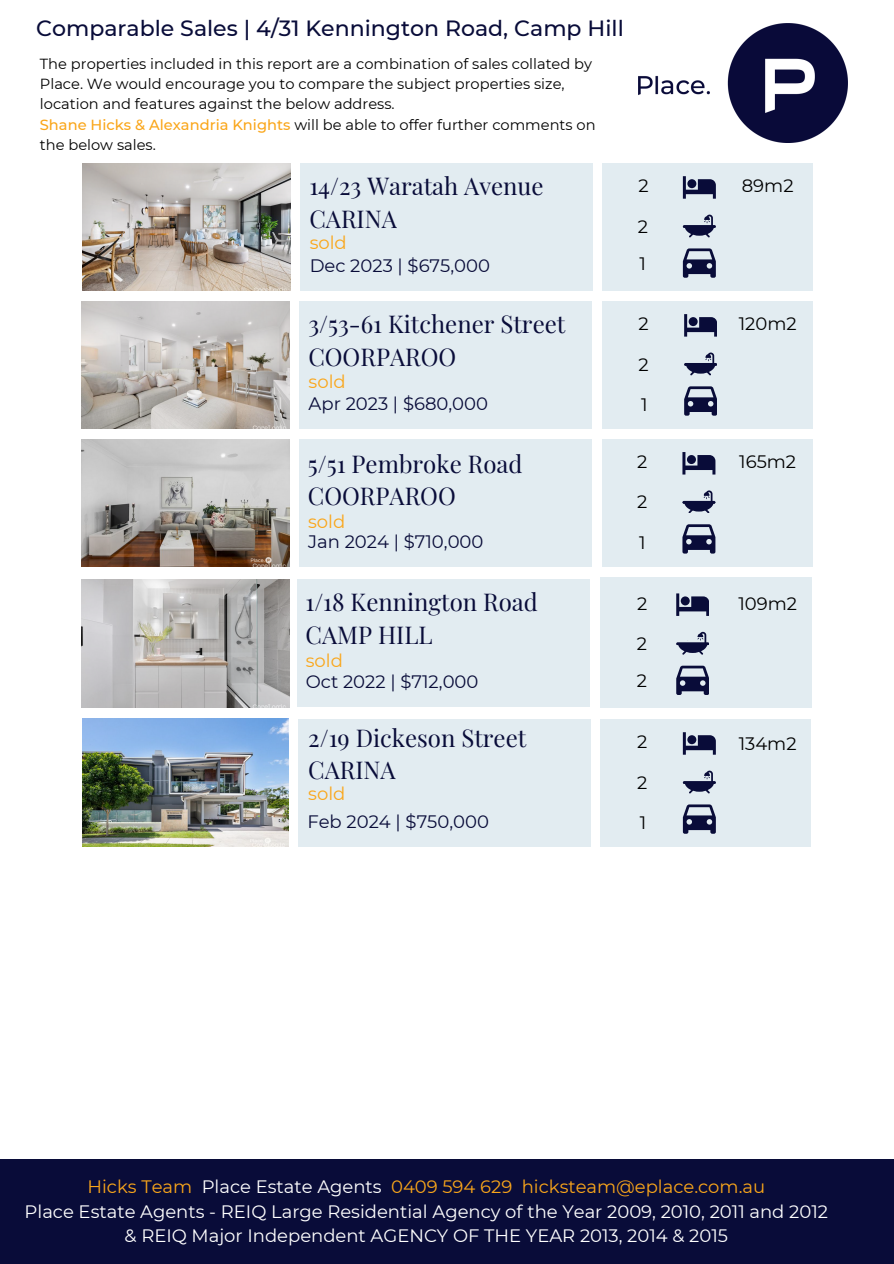
<style>
.page{position:relative;width:894px;height:1264px;background:#fff}
.page>*{position:absolute;margin:0;border:0;box-sizing:border-box;transform-origin:0 0}
.t1{font:24px/32.7px "Playfair Display";color:#090c39}
.t2{font:500 22.05px "Montserrat";color:#090c39}
.t3{font:18px/24.8px "Montserrat";color:#fff;text-align:center}
.t4{font:18px "Montserrat";color:#090c39}
.t5{font:18px "Montserrat";color:#000}
.t6{font:18px "Montserrat";color:#faa61a}
.t7{font:14.55px/20.1px "Montserrat";color:#000}
.s1{font-weight:500;color:#faa61a}
.s2{color:#faa61a}
</style>
<div class="page">
<img style="left:638px;top:23px;width:209px;height:120px">
<div style="left:0;top:1159px;width:893px;height:104px;background:#090c39"></div>
<img style="left:82px;top:163px;width:208px;height:127px">
<div style="left:300px;top:163px;width:293px;height:127px;background:#e2ecf1"></div>
<div style="left:602px;top:163px;width:210px;height:127px;background:#e2ecf1"></div>
<svg style="left:682px;top:176px;width:33px;height:23px"></svg>
<svg style="left:682px;top:248px;width:33px;height:30px"></svg>
<svg style="left:682px;top:215px;width:33px;height:22px"></svg>
<div style="left:673px;top:209px;width:29px;height:14px;background:#e2ecf1"></div>
<img style="left:81px;top:580px;width:208px;height:127px">
<div style="left:297px;top:580px;width:292px;height:127px;background:#e2ecf1"></div>
<img style="left:81px;top:439px;width:208px;height:127px">
<div style="left:299px;top:439px;width:292px;height:127px;background:#e2ecf1"></div>
<div style="left:601px;top:439px;width:210px;height:127px;background:#e2ecf1"></div>
<svg style="left:682px;top:452px;width:33px;height:22px"></svg>
<svg style="left:682px;top:524px;width:32px;height:29px"></svg>
<svg style="left:682px;top:490px;width:32px;height:23px"></svg>
<div style="left:673px;top:485px;width:29px;height:13px;background:#e2ecf1"></div>
<img style="left:81px;top:301px;width:208px;height:127px">
<div style="left:299px;top:301px;width:293px;height:127px;background:#e2ecf1"></div>
<div style="left:601px;top:301px;width:210px;height:127px;background:#e2ecf1"></div>
<svg style="left:684px;top:314px;width:32px;height:22px"></svg>
<svg style="left:684px;top:386px;width:32px;height:29px"></svg>
<svg style="left:684px;top:352px;width:32px;height:23px"></svg>
<div style="left:675px;top:347px;width:28px;height:13px;background:#e2ecf1"></div>
<div style="left:600px;top:577px;width:211px;height:130px;background:#e2ecf1"></div>
<svg style="left:676px;top:593px;width:32px;height:23px"></svg>
<svg style="left:676px;top:665px;width:32px;height:30px"></svg>
<svg style="left:676px;top:632px;width:32px;height:22px"></svg>
<div style="left:667px;top:626px;width:29px;height:14px;background:#e2ecf1"></div>
<img style="left:82px;top:718px;width:206px;height:128px">
<div style="left:298px;top:719px;width:292px;height:127px;background:#e2ecf1"></div>
<div style="left:600px;top:719px;width:210px;height:127px;background:#e2ecf1"></div>
<svg style="left:682px;top:732px;width:33px;height:22px"></svg>
<svg style="left:682px;top:804px;width:33px;height:29px"></svg>
<svg style="left:682px;top:770px;width:33px;height:23px"></svg>
<div style="left:673px;top:765px;width:29px;height:13px;background:#e2ecf1"></div>
<p class="t2" style="left:36px;top:15px;width:589px">Comparable Sales | 4/31 Kennington Road, Camp Hill</p>
<p class="t7" style="left:40px;top:54px;width:553px">The properties included in this report are a combination of sales collated by<br>Place. We would encourage you to compare the subject properties size, location and features against the below address.</p>
<p class="t7" style="left:40px;top:114px;width:557px"><span class="s1">Shane Hicks &amp; Alexandria Knights</span> will be able to offer further comments on the below sales.</p>
<p class="t1" style="left:309px;top:169px;width:236px">14/23 Waratah Avenue</p>
<p class="t5" style="left:741px;top:175px;width:53px">89m2</p>
<p class="t1" style="left:309px;top:201px;width:89px">CARINA</p>
<p class="t4" style="left:309px;top:254px;width:182px">Dec 2023 | $675,000</p>
<h3 class="t5" style="left:638px;top:175px;width:12px">2</h3>
<h3 class="t5" style="left:637px;top:215px;width:12px">2</h3>
<p class="t6" style="left:309px;top:231px;width:39px">sold</p>
<p class="t5" style="left:639px;top:252px;width:8px">1</p>
<p class="t1" style="left:308px;top:306px;width:258px">3/53-61 Kitchener Street</p>
<h3 class="t5" style="left:738px;top:313px;width:59px">120m2</h3>
<p class="t1" style="left:308px;top:339px;width:149px">COORPAROO</p>
<p class="t4" style="left:308px;top:392px;width:181px">Apr 2023 | $680,000</p>
<h3 class="t5" style="left:638px;top:313px;width:12px">2</h3>
<h2 class="t5" style="left:638px;top:353px;width:12px">2</h2>
<h3 class="t5" style="left:641px;top:393px;width:8px">1</h3>
<p class="t6" style="left:308px;top:371px;width:39px">sold</p>
<p class="t1" style="left:308px;top:446px;width:216px">5/51 Pembroke Road</p>
<p class="t5" style="left:739px;top:451px;width:58px">165m2</p>
<p class="t1" style="left:308px;top:479px;width:149px">COORPAROO</p>
<p class="t4" style="left:308px;top:530px;width:177px">Jan 2024 | $710,000</p>
<h3 class="t5" style="left:637px;top:451px;width:12px">2</h3>
<p class="t5" style="left:637px;top:491px;width:12px">2</p>
<p class="t5" style="left:639px;top:531px;width:8px">1</p>
<p class="t6" style="left:308px;top:511px;width:39px">sold</p>
<p class="t1" style="left:305px;top:585px;width:234px">1/18 Kennington Road<br>CAMP HILL</p>
<h3 class="t4" style="left:306px;top:670px;width:174px">Oct 2022 | $712,000</h3>
<h2 class="t6" style="left:306px;top:649px;width:39px">sold</h2>
<p class="t5" style="left:637px;top:592px;width:12px">2</p>
<p class="t5" style="left:636px;top:632px;width:12px">2</p>
<p class="t5" style="left:636px;top:669px;width:12px">2</p>
<h3 class="t5" style="left:738px;top:592px;width:60px">109m2</h3>
<p class="t1" style="left:308px;top:720px;width:219px">2/19 Dickeson Street</p>
<p class="t5" style="left:738px;top:732px;width:59px">134m2</p>
<p class="t1" style="left:308px;top:753px;width:89px">CARINA</p>
<p class="t4" style="left:307px;top:810px;width:183px">Feb 2024 | $750,000</p>
<h2 class="t5" style="left:637px;top:731px;width:12px">2</h2>
<h3 class="t5" style="left:637px;top:771px;width:12px">2</h3>
<h3 class="t5" style="left:639px;top:811px;width:8px">1</h3>
<p class="t6" style="left:308px;top:782px;width:39px">sold</p>
<h2 class="t3" style="left:25px;top:1173px;width:804px"><span class="s2">Hicks Team</span> Place Estate Agents <span class="s2">0409 594 629 hicksteam@eplace.com.au<br></span>Place Estate Agents - REIQ Large Residential Agency of the Year 2009, 2010, 2011 and 2012</h2>
<h3 class="t3" style="left:125px;top:1223px;width:604px">&amp; REIQ Major Independent AGENCY OF THE YEAR 2013, 2014 &amp; 2015</h3>
</div>
